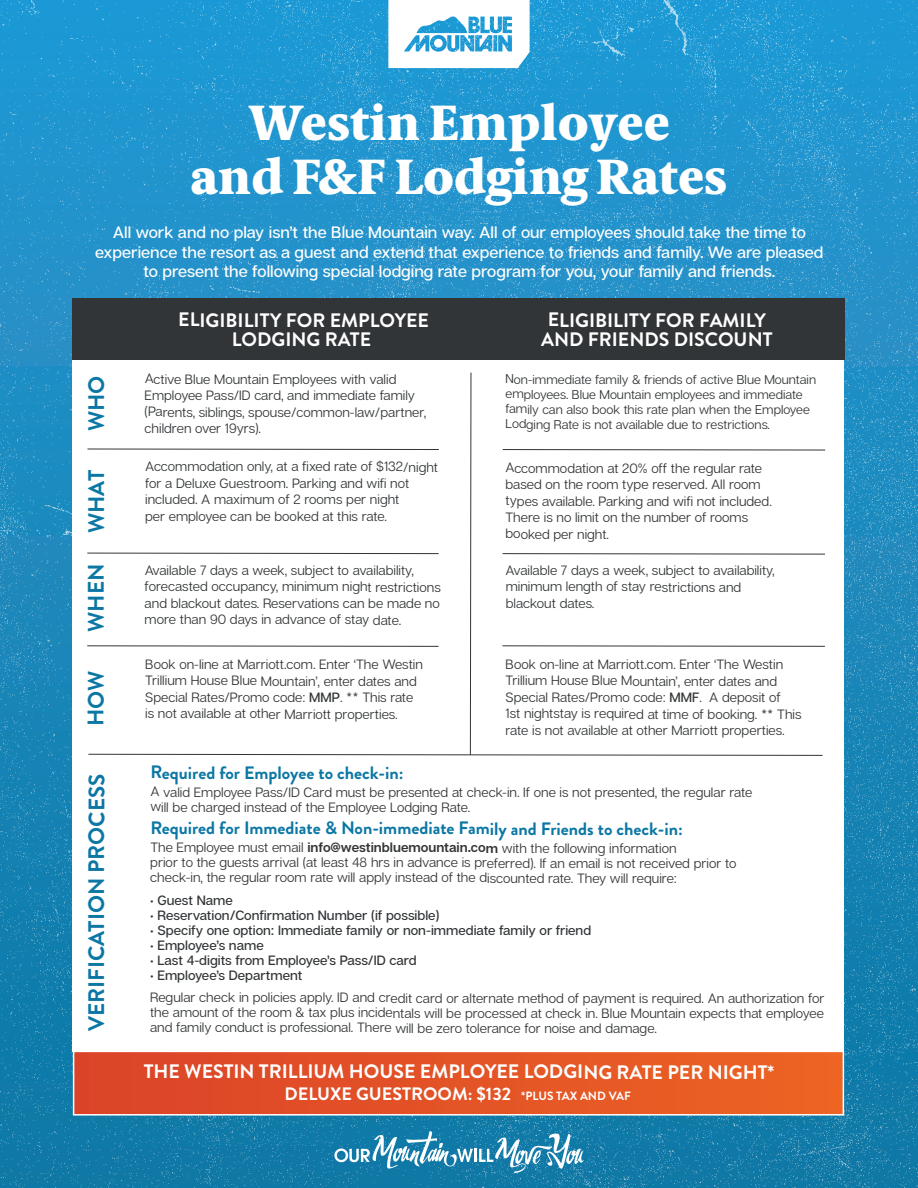
<style>
.page{position:relative;width:918px;height:1188px;background:#fff}
.page>*{position:absolute;margin:0;border:0;box-sizing:border-box;transform-origin:0 0}
.t1{font:900 49.8px/54px "Berlingske Serif Tx";color:#fff;text-align:center}
.t2{font:700 22.5px "Brandon Grotesque";color:#0c77a4}
.t3{font:700 19.5px/19.5px "Brandon Grotesque";color:#fff;text-align:center}
.t4{font:700 18px "Brandon Grotesque";color:#0c77a4}
.t5{font:700 18px "Brandon Grotesque";color:#fff}
.t6{font:500 16.5px/19.5px "Articulat CF";color:#fff;text-align:center}
.t7{font:13.5px/16.5px "Articulat CF";color:#323537}
.t8{font:500 13.5px "Articulat CF";color:#323537}
.t9{font:12.75px/15px "Articulat CF";color:#323537}
.s1{font-weight:500}
.s2{font-weight:600}
.s3{font-size:12px}
</style>
<div class="page">
<img style="left:0;top:0;width:918px;height:1188px">
<div style="left:73px;top:360px;width:771px;height:691px;background:#fff"></div>
<svg style="left:87px;top:372px;width:739px;height:384px"></svg>
<svg style="left:334px;top:1131px;width:250px;height:42px;background:#4596ba"></svg>
<svg style="left:388px;top:0;width:142px;height:68px"></svg>
<div style="left:74px;top:1051px;width:769px;height:64px;background:linear-gradient(to right,#da4328,#ec6423)"></div>
<div style="left:73px;top:1051px;width:771px;height:65px;border:2px solid #fff"></div>
<div style="left:73px;top:298px;width:772px;height:62px;background:#323537"></div>
<h1 class="t1" style="left:191px;top:95px;width:538px">Westin Employee<br>and F&amp;F Lodging Rates</h1>
<p class="t6" style="left:95px;top:223px;width:730px">All work and no play isn’t the Blue Mountain way. All of our employees should take the time to experience the resort as a guest and extend that experience to friends and family. We are pleased to present the following special lodging rate program for you, your family and friends.</p>
<h2 class="t2" style="left:81px;top:431px;width:57px;rotate:-90deg">WHO</h2>
<h2 class="t2" style="left:81px;top:533px;width:65px;rotate:-90deg">WHAT</h2>
<h2 class="t2" style="left:80px;top:632px;width:70px;rotate:-90deg">WHEN</h2>
<h2 class="t2" style="left:80px;top:726px;width:57px;rotate:-90deg">HOW</h2>
<h3 class="t3" style="left:178px;top:310px;width:252px">ELIGIBILITY FOR EMPLOYEE<br>LODGING RATE</h3>
<h3 class="t3" style="left:541px;top:310px;width:233px">ELIGIBILITY FOR FAMILY<br>AND FRIENDS DISCOUNT</h3>
<p class="t7" style="left:145px;top:371px;width:283px">Active Blue Mountain Employees with valid Employee Pass/ID card, and immediate family (Parents, siblings, spouse/common-law/partner, children over 19yrs).</p>
<p class="t9" style="left:506px;top:372px;width:312px">Non-immediate family &amp; friends of active Blue Mountain employees. Blue Mountain employees and immediate family can also book this rate plan when the Employee Lodging Rate is not available due to restrictions.</p>
<p class="t7" style="left:145px;top:459px;width:294px">Accommodation only, at a fixed rate of $132/night for a Deluxe Guestroom. Parking and wifi not included. A maximum of 2 rooms per night<br>per employee can be booked at this rate.</p>
<p class="t7" style="left:505px;top:460px;width:268px">Accommodation at 20% off the regular rate based on the room type reserved. All room types available. Parking and wifi not included.<br>There is no limit on the number of rooms booked per night.</p>
<p class="t7" style="left:506px;top:562px;width:271px">Available 7 days a week, subject to availability, minimum length of stay restrictions and blackout dates.</p>
<p class="t7" style="left:145px;top:562px;width:298px">Available 7 days a week, subject to availability, forecasted occupancy, minimum night restrictions and blackout dates. Reservations can be made no more than 90 days in advance of stay date.</p>
<p class="t7" style="left:145px;top:656px;width:279px">Book on-line at Marriott.com. Enter ‘The Westin Trillium House Blue Mountain’, enter dates and Special Rates/Promo code: <span class="s1">MMP</span>. ** This rate is not available at other Marriott properties.</p>
<p class="t7" style="left:506px;top:656px;width:297px">Book on-line at Marriott.com. Enter ‘The Westin Trillium House Blue Mountain’, enter dates and Special Rates/Promo code: <span class="s1">MMF</span>. A deposit of<br>1st nightstay is required at time of booking. ** This rate is not available at other Marriott properties.</p>
<h2 class="t2" style="left:81px;top:1031px;width:259px;rotate:-90deg">VERIFICATION PROCESS</h2>
<h3 class="t4" style="left:150px;top:760px;width:255px">Required for Employee to check-in:</h3>
<p class="t7" style="left:150px;top:785px;width:603px;line-height:14.7px">A valid Employee Pass/ID Card must be presented at check-in. If one is not presented, the regular rate will be charged instead of the Employee Lodging Rate.</p>
<h3 class="t4" style="left:150px;top:816px;width:534px">Required for Immediate &amp; Non-immediate Family and Friends to check-in:</h3>
<p class="t7" style="left:150px;top:841px;width:588px;line-height:14.9px">The Employee must email <span class="s2">info@westinbluemountain.com</span> with the following information<br>prior to the guests arrival (at least 48 hrs in advance is preferred). If an email is not received prior to check-in, the regular room rate will apply instead of the discounted rate. They will require:</p>
<p class="t8" style="left:150px;top:892px;width:84px">• Guest Name</p>
<p class="t8" style="left:150px;top:907px;width:291px">• Reservation/Confirmation Number (if possible)</p>
<p class="t8" style="left:150px;top:922px;width:443px">• Specify one option: Immediate family or non-immediate family or friend</p>
<p class="t8" style="left:150px;top:937px;width:115px">• Employee’s name</p>
<p class="t8" style="left:150px;top:952px;width:268px">• Last 4-digits from Employee’s Pass/ID card</p>
<p class="t8" style="left:150px;top:967px;width:154px">• Employee’s Department</p>
<p class="t7" style="left:150px;top:991px;width:676px;line-height:15px;text-align:justify">Regular check in policies apply. ID and credit card or alternate method of payment is required. An authorization for the amount of the room &amp; tax plus incidentals will be processed at check in. Blue Mountain expects that employee and family conduct is professional. There will be zero tolerance for noise and damage.</p>
<h3 class="t3" style="left:144px;top:1062px;width:632px">THE WESTIN TRILLIUM HOUSE EMPLOYEE LODGING RATE PER NIGHT*</h3>
<h3 class="t5" style="left:285px;top:1081px;width:348px">DELUXE GUESTROOM: $132 <span class="s3">*PLUS TAX AND VAF</span></h3>
</div>
